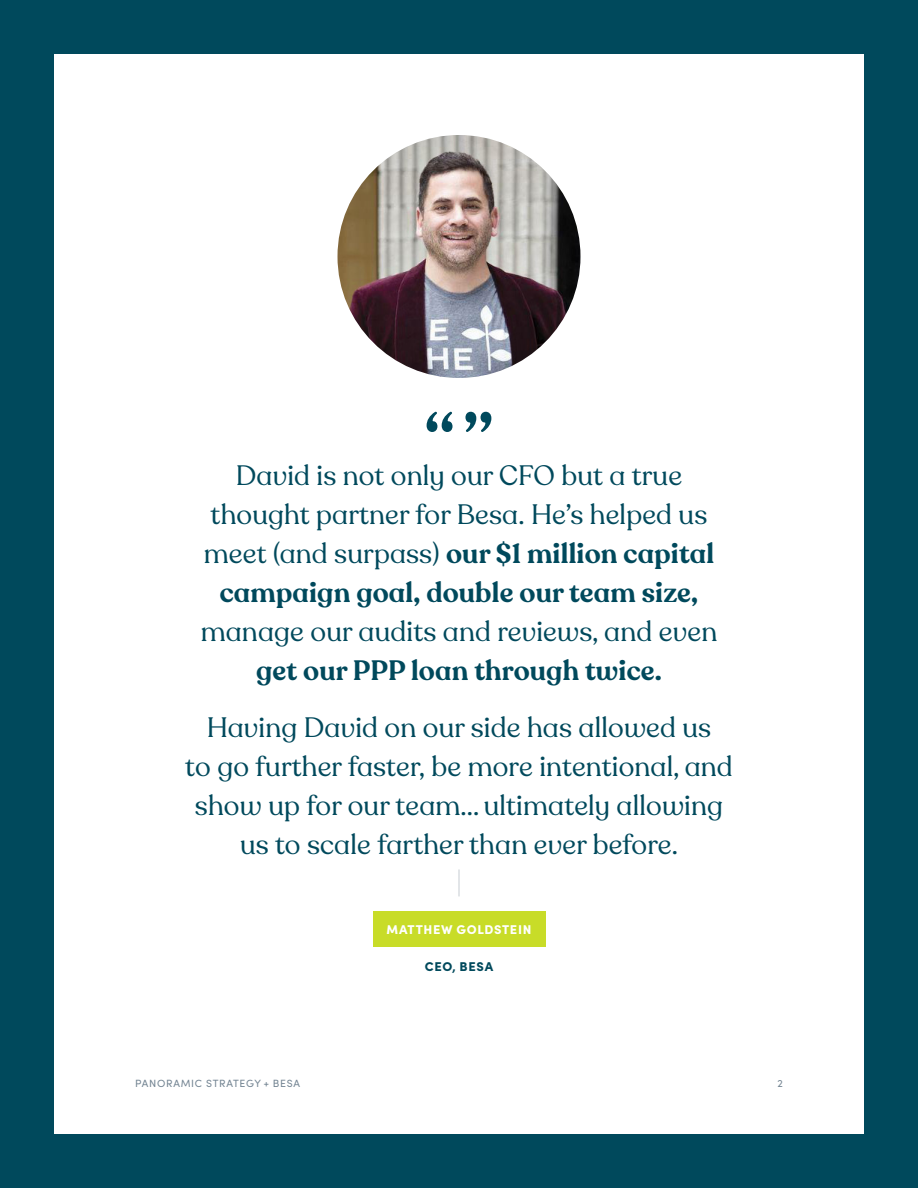
<style>
.page{position:relative;width:918px;height:1188px;background:#00495c}
.page>*{position:absolute;margin:0;border:0;box-sizing:border-box;transform-origin:0 0}
.t1{font:27.75px/39px "Recoleta Alt";letter-spacing:.005em;color:#00495c;text-align:center}
.t2{font:900 12.75px "Sofia Pro";letter-spacing:.055em;color:#fff}
.t3{font:900 12.75px "Sofia Pro";letter-spacing:.05em;color:#00495c}
.t4{font:10.5px "Sofia Pro";letter-spacing:.07em;color:#748593}
.s1{font-weight:600}
</style>
<div class="page">
<div style="left:54px;top:54px;width:810px;height:1080px;background:#fff"></div>
<svg style="left:427px;top:411px;width:26px;height:21px"></svg>
<svg style="left:465px;top:412px;width:26px;height:20px"></svg>
<img style="left:338px;top:135px;width:242px;height:243px;border-radius:122px">
<div style="left:373px;top:911px;width:172px;height:36px;background:#c8dc28"></div>
<svg style="left:459px;top:869px;width:1px;height:27px"></svg>
<p class="t1" style="left:201px;top:457px;width:518px">David is not only our CFO but a true thought partner for Besa. He’s helped us meet (and surpass) <span class="s1">our $1 million capital campaign goal, double our team size, </span>manage our audits and reviews, and even <span class="s1">get our PPP loan through twice.</span></p>
<p class="t1" style="left:185px;top:709px;width:549px">Having David on our side has allowed us<br>to go further faster, be more intentional, and show up for our team... ultimately allowing us to scale farther than ever before.</p>
<p class="t2" style="left:386px;top:919px;width:147px">MATTHEW GOLDSTEIN</p>
<p class="t3" style="left:425px;top:957px;width:70px">CEO, BESA</p>
<p class="t4" style="left:135px;top:1076px;width:167px">PANORAMIC STRATEGY + BESA</p>
<p class="t4" style="left:778px;top:1076px;width:7px">2</p>
</div>
